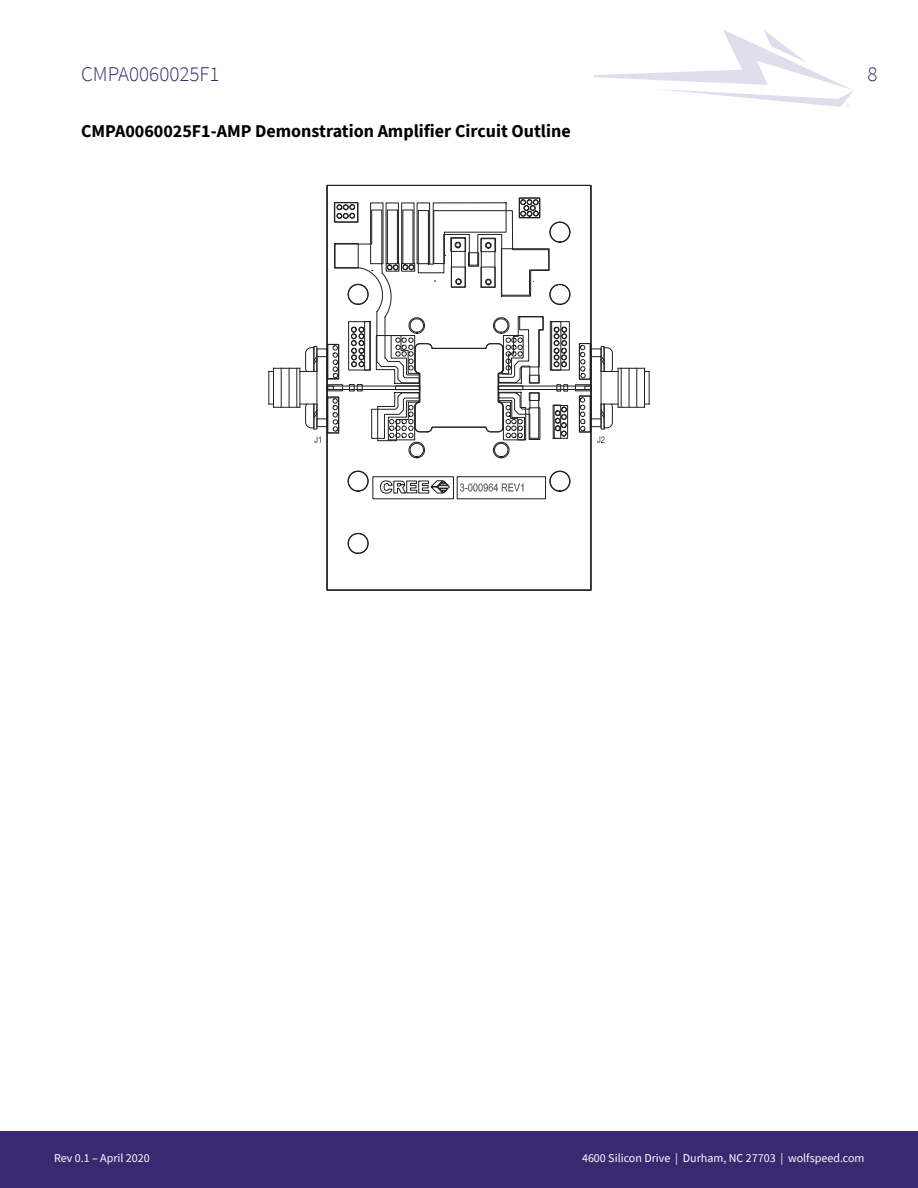
<style>
.page{position:relative;width:918px;height:1188px;background:#fff}
.page>*{position:absolute;margin:0;border:0;box-sizing:border-box;transform-origin:0 0}
.t1{font:300 21px "Source Sans Pro";color:#382970}
.Section{font:700 18px "Source Sans Pro";color:#000}
.t2{font:12px "Source Sans Pro";color:#fff}
</style>
<div class="page">
<svg style="left:594px;top:29px;width:259px;height:78px"></svg>
<div style="left:0;top:1131px;width:918px;height:57px;background:#382970"></div>
<svg style="left:597px;top:436px;width:8px;height:7px"></svg>
<svg style="left:460px;top:484px;width:64px;height:8px"></svg>
<svg style="left:380px;top:480px;width:70px;height:14px"></svg>
<hr style="left:621px;top:368px;width:1px;height:39px;background:#231f20">
<hr style="left:618px;top:368px;width:1px;height:39px;background:#231f20">
<hr style="left:644px;top:368px;width:1px;height:39px;background:#231f20">
<hr style="left:636px;top:368px;width:1px;height:39px;background:#231f20">
<hr style="left:629px;top:368px;width:1px;height:39px;background:#231f20">
<hr style="left:591px;top:349px;width:1px;height:78px;background:#231f20">
<hr style="left:601px;top:349px;width:1px;height:78px;background:#231f20">
<hr style="left:649px;top:371px;width:1px;height:33px;background:#231f20">
<svg style="left:591px;top:403px;width:58px;height:27px"></svg>
<div style="left:457px;top:476px;width:89px;height:23px;border:1px solid #231f20"></div>
<div style="left:579px;top:396px;width:12px;height:36px;border:1px solid #231f20"></div>
<div style="left:579px;top:343px;width:12px;height:37px;border:1px solid #231f20"></div>
<div style="left:575px;top:384px;width:16px;height:7px;border:1px solid #231f20"></div>
<div style="left:373px;top:476px;width:81px;height:23px;border:1px solid #231f20"></div>
<div style="left:519px;top:198px;width:21px;height:20px;border:1px solid #231f20"></div>
<svg style="left:580px;top:345px;width:69px;height:34px"></svg>
<svg style="left:580px;top:397px;width:5px;height:34px"></svg>
<svg style="left:347px;top:470px;width:22px;height:22px"></svg>
<svg style="left:549px;top:471px;width:22px;height:21px"></svg>
<svg style="left:347px;top:533px;width:22px;height:21px"></svg>
<svg style="left:269px;top:199px;width:302px;height:259px"></svg>
<h1 class="t1" style="left:81px;top:61px;width:140px">CMPA0060025F1</h1>
<h1 class="t1" style="left:867px;top:61px;width:12px">8</h1>
<p class="Section" style="left:81px;top:118px;width:491px">CMPA0060025F1-AMP Demonstration Amplifier Circuit Outline</p>
<p class="t2" style="left:54px;top:1150px;width:97px">Rev 0.1 – April 2020</p>
<p class="t2" style="left:582px;top:1150px;width:284px">4600 Silicon Drive | Durham, NC 27703 | wolfspeed.com</p>
</div>
